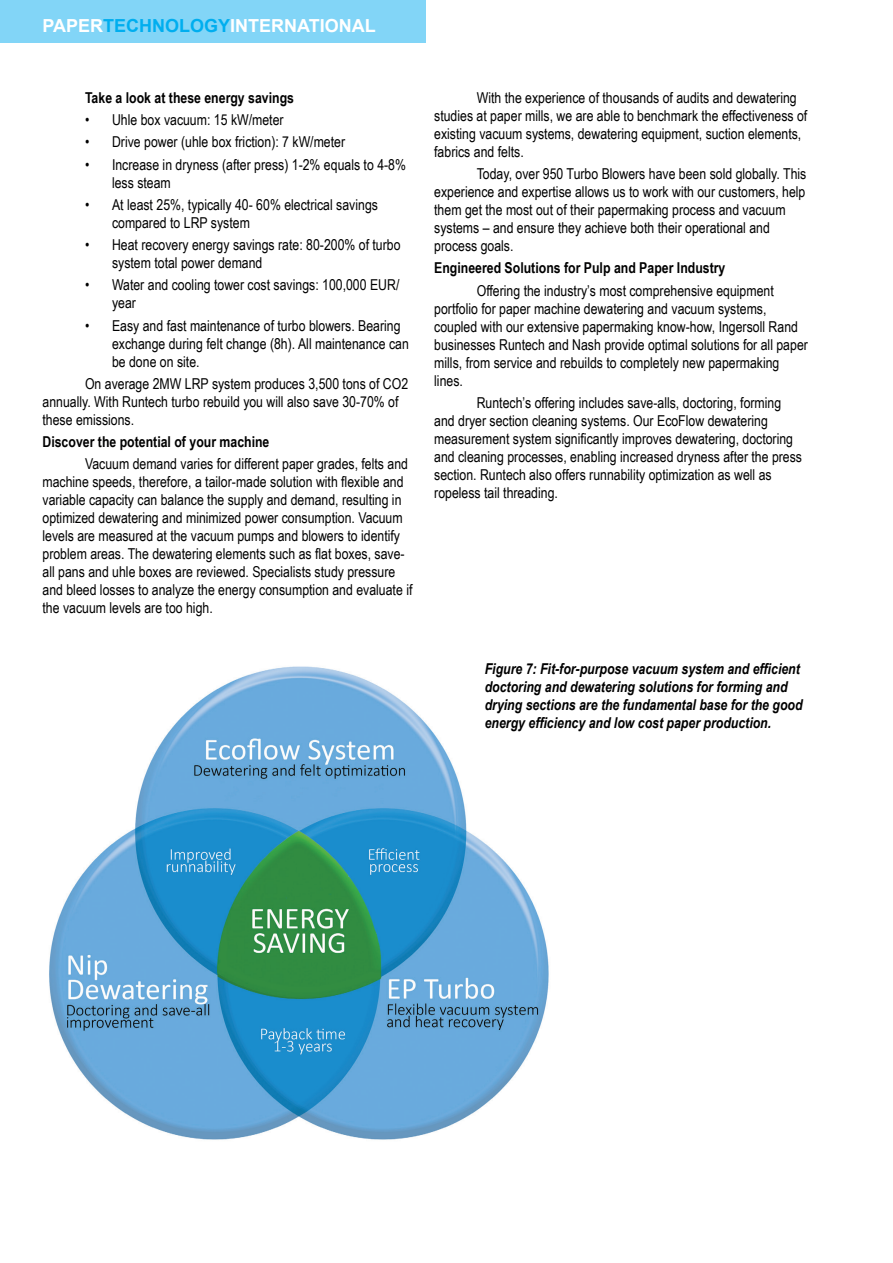
<style>
.page{position:relative;width:893px;height:1263px;background:#fff}
.page>*{position:absolute;margin:0;border:0;box-sizing:border-box;transform-origin:0 0}
.t1{font:700 18px "Arial";color:#fff}
.t2{font:15px/18px "Arial Narrow";color:#000001}
.t3{font:italic 700 15px/18px "Arial Narrow";color:#000001}
.t4{font:700 15px "Arial Narrow";color:#000001}
.s1{color:#00aeef}
</style>
<div class="page">
<div style="left:0;top:0;width:425px;height:43px;background:#82d5f7"></div>
<img style="left:49px;top:666px;width:500px;height:474px">
<p class="t1" style="left:43px;top:13px;width:335px">PAPER<span class="s1">TECHNOLOGY</span>INTERNATIONAL</p>
<p class="t4" style="left:85px;top:86px;width:210px">Take a look at these energy savings</p>
<p class="t2" style="left:85px;top:110px;width:200px">• Uhle box vacuum: 15 kW/meter</p>
<p class="t2" style="left:85px;top:132px;width:262px">• Drive power (uhle box friction): 7 kW/meter</p>
<p class="t2" style="left:112px;top:155px;width:295px;text-indent:-27px">• Increase in dryness (after press) 1-2% equals to 4-8% less steam</p>
<p class="t2" style="left:112px;top:195px;width:267px;text-indent:-27px">• At least 25%, typically 40- 60% electrical savings compared to LRP system</p>
<p class="t2" style="left:112px;top:235px;width:290px;text-indent:-27px">• Heat recovery energy savings rate: 80-200% of turbo system total power demand</p>
<p class="t2" style="left:112px;top:275px;width:289px;text-indent:-27px">• Water and cooling tower cost savings: 100,000 EUR/ year</p>
<p class="t2" style="left:112px;top:316px;width:298px;text-indent:-27px">• Easy and fast maintenance of turbo blowers. Bearing exchange during felt change (8h). All maintenance can be done on site.</p>
<p class="t2" style="left:43px;top:374px;width:367px;text-indent:43px">On average 2MW LRP system produces 3,500 tons of CO2 annually. With Runtech turbo rebuild you will also save 30-70% of these emissions.</p>
<p class="t4" style="left:43px;top:430px;width:228px">Discover the potential of your machine</p>
<p class="t2" style="left:43px;top:454px;width:371px;text-indent:43px">Vacuum demand varies for different paper grades, felts and machine speeds, therefore, a tailor-made solution with flexible and variable capacity can balance the supply and demand, resulting in optimized dewatering and minimized power consumption. Vacuum levels are measured at the vacuum pumps and blowers to identify problem areas. The dewatering elements such as flat boxes, save&shy;all pans and uhle boxes are reviewed. Specialists study pressure and bleed losses to analyze the energy consumption and evaluate if the vacuum levels are too high.</p>
<p class="t2" style="left:434px;top:88px;width:375px;text-indent:43px">With the experience of thousands of audits and dewatering studies at paper mills, we are able to benchmark the effectiveness of existing vacuum systems, dewatering equipment, suction elements, fabrics and felts.</p>
<p class="t2" style="left:434px;top:164px;width:374px;text-indent:43px">Today, over 950 Turbo Blowers have been sold globally. This experience and expertise allows us to work with our customers, help them get the most out of their papermaking process and vacuum systems – and ensure they achieve both their operational and process goals.</p>
<p class="t4" style="left:434px;top:257px;width:293px">Engineered Solutions for Pulp and Paper Industry</p>
<p class="t2" style="left:434px;top:281px;width:375px;text-indent:43px">Offering the industry’s most comprehensive equipment portfolio for paper machine dewatering and vacuum systems, coupled with our extensive papermaking know-how, Ingersoll Rand businesses Runtech and Nash provide optimal solutions for all paper mills, from service and rebuilds to completely new papermaking lines.</p>
<p class="t2" style="left:434px;top:393px;width:369px;text-indent:43px">Runtech’s offering includes save-alls, doctoring, forming and dryer section cleaning systems. Our EcoFlow dewatering measurement system significantly improves dewatering, doctoring and cleaning processes, enabling increased dryness after the press section. Runtech also offers runnability optimization as well as ropeless tail threading.</p>
<p class="t3" style="left:485px;top:659px;width:319px">Figure 7: Fit-for-purpose vacuum system and efficient doctoring and dewatering solutions for forming and drying sections are the fundamental base for the good energy efficiency and low cost paper production.</p>
</div>
